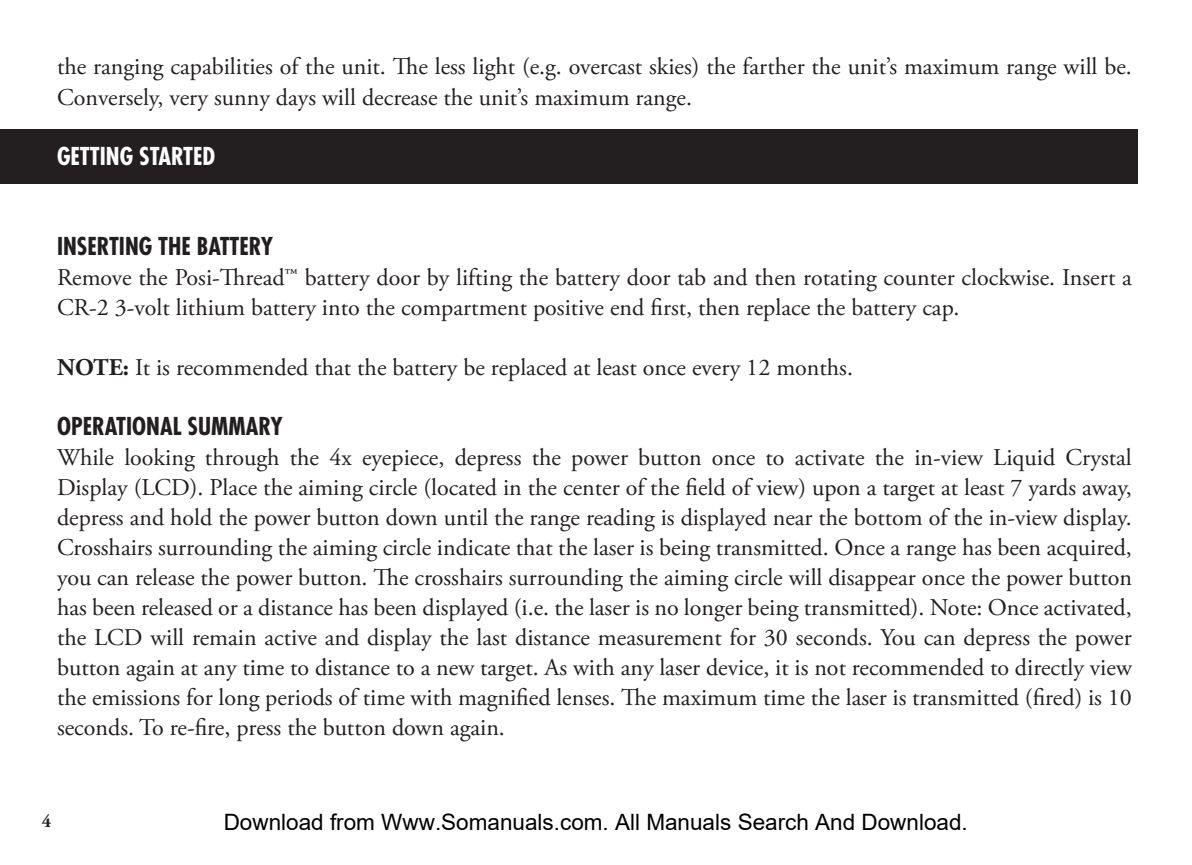
<style>
.page{position:relative;width:1192px;height:865px;background:#fff}
.page>*{position:absolute;margin:0;border:0;box-sizing:border-box;transform-origin:0 0}
.t1{font:24px/30px "Adobe Garamond Pro";color:#231f20}
.t2{font:700 condensed 24px "Futura";color:#231f20}
.t3{font:700 condensed 24px "Futura";color:#fff}
.t4{font:22.5px "Arial";color:#000}
.t5{font:700 18px "Adobe Garamond Pro";color:#231f20}
.s1{font-weight:700}
</style>
<div class="page">
<div style="left:0;top:129px;width:1137px;height:54px;background:#231f20"></div>
<p class="t1" style="left:57px;top:53px;width:1076px">the ranging capabilities of the unit. The less light (e.g. overcast skies) the farther the unit’s maximum range will be.<br>Conversely, very sunny days will decrease the unit’s maximum range.</p>
<p class="t3" style="left:57px;top:141px;width:160px">GETTING STARTED</p>
<p class="t2" style="left:57px;top:231px;width:217px">INSERTING THE BATTERY</p>
<p class="t1" style="left:57px;top:263px;width:1076px">Remove the Posi-Thread™ battery door by lifting the battery door tab and then rotating counter clockwise. Insert a<br>CR-2 3-volt lithium battery into the compartment positive end first, then replace the battery cap.</p>
<p class="t1" style="left:57px;top:353px;width:797px"><span class="s1">NOTE:</span> It is recommended that the battery be replaced at least once every 12 months.</p>
<p class="t2" style="left:57px;top:411px;width:227px">OPERATIONAL SUMMARY</p>
<p class="t1" style="left:57px;top:443px;width:1076px;text-align:justify">While looking through the 4x eyepiece, depress the power button once to activate the in-view Liquid Crystal Display (LCD). Place the aiming circle (located in the center of the field of view) upon a target at least 7 yards away, depress and hold the power button down until the range reading is displayed near the bottom of the in-view display.<br>Crosshairs surrounding the aiming circle indicate that the laser is being transmitted. Once a range has been acquired, you can release the power button. The crosshairs surrounding the aiming circle will disappear once the power button has been released or a distance has been displayed (i.e. the laser is no longer being transmitted). Note: Once activated, the LCD will remain active and display the last distance measurement for 30 seconds. You can depress the power button again at any time to distance to a new target. As with any laser device, it is not recommended to directly view the emissions for long periods of time with magnified lenses. The maximum time the laser is transmitted (fired) is 10 seconds. To re-fire, press the button down again.</p>
<p class="t5" style="left:42px;top:810px;width:11px">4</p>
<p class="t4" style="left:224px;top:809px;width:745px">Download from Www.Somanuals.com. All Manuals Search And Download.</p>
</div>
